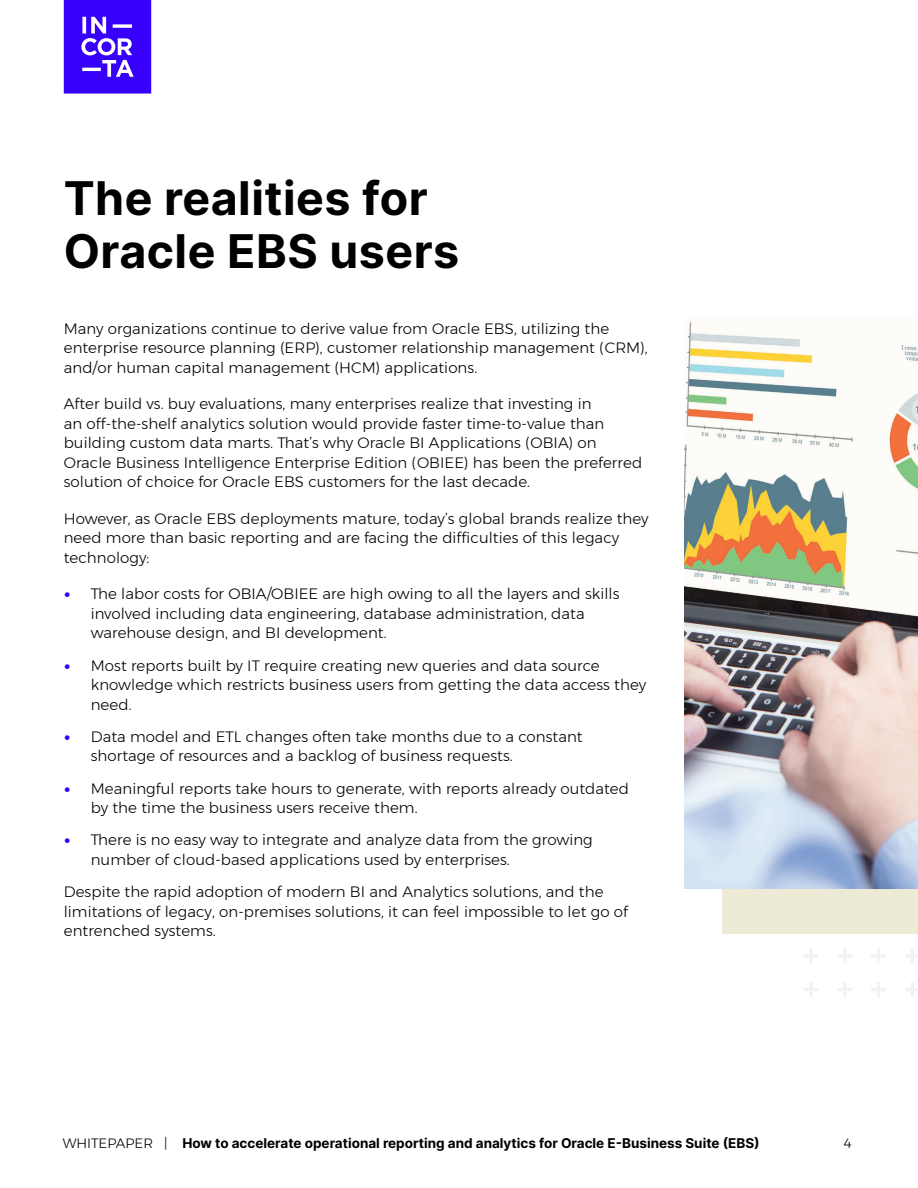
<style>
.page{position:relative;width:918px;height:1188px;background:#fff}
.page>*{position:absolute;margin:0;border:0;box-sizing:border-box;transform-origin:0 0}
.t1{font:700 46.5px/52.5px "Inter";letter-spacing:.01em;color:#000}
.Body{font:300 15px/19.5px "Montserrat";letter-spacing:.005em;color:#000}
.t2{font:700 13.5px "Inter";color:#000}
.t3{font:300 13.5px "Montserrat";color:#000}
.s1{font-family:"Inter";font-weight:700;color:#3600fa}
.s2{font-family:"Montserrat";font-weight:300}
</style>
<div class="page">
<svg style="left:64px;top:0;width:87px;height:94px;background:#5021fa"></svg>
<svg style="left:804px;top:949px;width:14px;height:14px"></svg>
<svg style="left:838px;top:949px;width:14px;height:14px"></svg>
<svg style="left:871px;top:949px;width:15px;height:14px"></svg>
<svg style="left:905px;top:949px;width:13px;height:14px"></svg>
<svg style="left:804px;top:982px;width:14px;height:15px"></svg>
<svg style="left:838px;top:982px;width:14px;height:15px"></svg>
<svg style="left:871px;top:982px;width:15px;height:15px"></svg>
<svg style="left:905px;top:982px;width:13px;height:15px"></svg>
<div style="left:722px;top:542px;width:196px;height:391px;background:#edebd6"></div>
<img style="left:685px;top:321px;width:233px;height:568px">
<h1 class="t1" style="left:64px;top:171px;width:397px">The realities for<br>Oracle EBS users</h1>
<p class="Body" style="left:64px;top:319px;width:585px">Many organizations continue to derive value from Oracle EBS, utilizing the enterprise resource planning (ERP), customer relationship management (CRM), and/or human capital management (HCM) applications.</p>
<p class="Body" style="left:64px;top:394px;width:580px">After build vs. buy evaluations, many enterprises realize that investing in<br>an off-the-shelf analytics solution would provide faster time-to-value than building custom data marts. That’s why Oracle BI Applications (OBIA) on Oracle Business Intelligence Enterprise Edition (OBIEE) has been the preferred solution of choice for Oracle EBS customers for the last decade.</p>
<p class="Body" style="left:64px;top:509px;width:586px">However, as Oracle EBS deployments mature, today’s global brands realize they need more than basic reporting and are facing the difficulties of this legacy technology:</p>
<p class="Body" style="left:91px;top:584px;width:530px;text-indent:-27px"><span class="s1">•</span> The labor costs for OBIA/OBIEE are high owing to all the layers and skills involved including data engineering, database administration, data warehouse design, and BI development.</p>
<p class="Body" style="left:91px;top:655px;width:557px;text-indent:-27px"><span class="s1">•</span> Most reports built by IT require creating new queries and data source knowledge which restricts business users from getting the data access they need.</p>
<p class="Body" style="left:91px;top:727px;width:493px;text-indent:-27px"><span class="s1">•</span> Data model and ETL changes often take months due to a constant shortage of resources and a backlog of business requests.</p>
<p class="Body" style="left:91px;top:778px;width:540px;text-indent:-27px"><span class="s1">•</span> Meaningful reports take hours to generate, with reports already outdated by the time the business users receive them.</p>
<p class="Body" style="left:91px;top:830px;width:504px;text-indent:-27px"><span class="s1">•</span> There is no easy way to integrate and analyze data from the growing number of cloud-based applications used by enterprises.</p>
<p class="Body" style="left:64px;top:882px;width:566px">Despite the rapid adoption of modern BI and Analytics solutions, and the limitations of legacy, on-premises solutions, it can feel impossible to let go of entrenched systems.</p>
<p class="t2" style="left:63px;top:1134px;width:699px"><span class="s2">WHITEPAPER |</span> How to accelerate operational reporting and analytics for Oracle E-Business Suite (EBS)</p>
<p class="t3" style="left:844px;top:1133px;width:9px">4</p>
</div>
